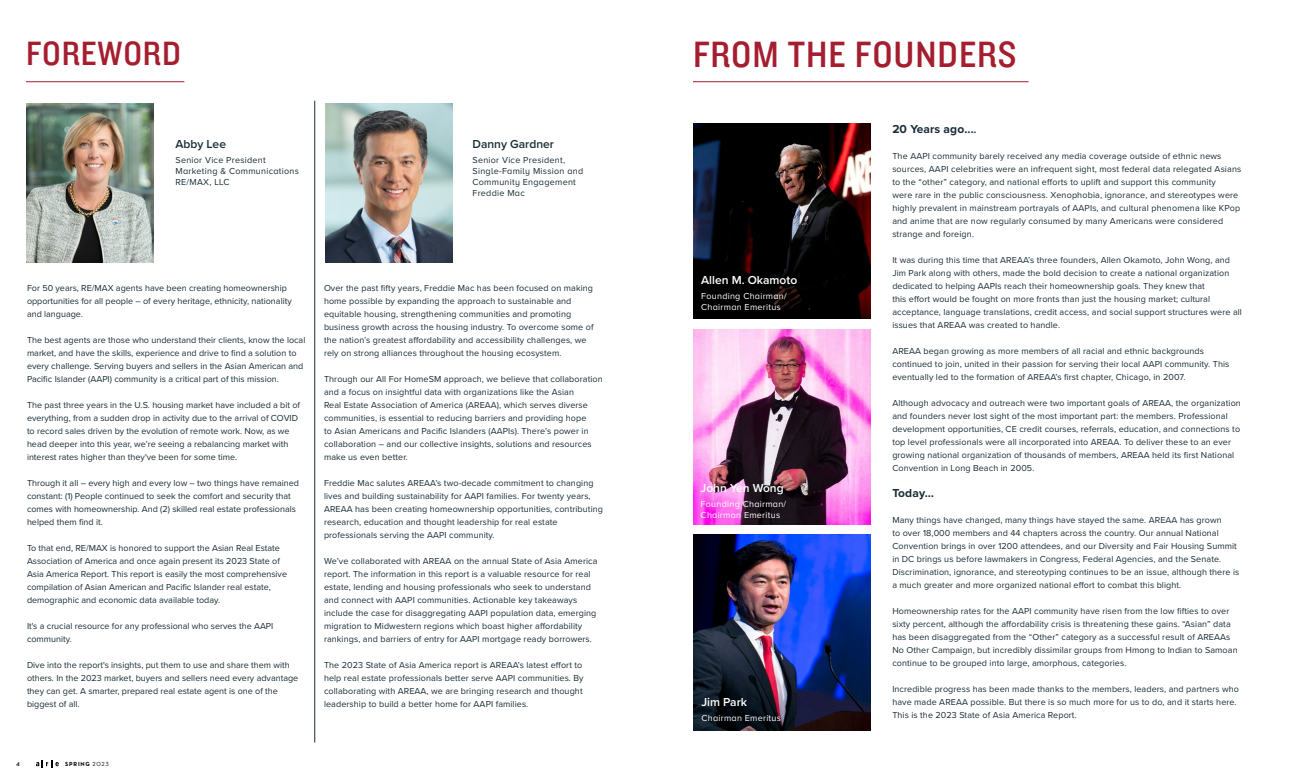
<style>
.page{position:relative;width:1296px;height:783px;background:#fff}
.page>*{position:absolute;margin:0;border:0;box-sizing:border-box;transform-origin:0 0}
.t1{font:38px "Knockout HTF30 Junior Welterwt";letter-spacing:.025em;color:#a51e2f}
.t2{font:35px "Knockout HTF30 Junior Welterwt";letter-spacing:.025em;color:#a51e2f}
.t3{font:600 12px "Proxima Nova";color:#fff}
.t4{font:700 12px "Proxima Nova";letter-spacing:.01em;color:#192d36}
.t5{font:600 12px "Proxima Nova";color:#192d36}
.t6{font:9px/13px "Proxima Nova";letter-spacing:.01em;color:#192d36}
.t7{font:9px/11px "Proxima Nova A";letter-spacing:.03em;color:#192d36}
.t8{font:9px/11px "Proxima Nova A";letter-spacing:.03em;color:#fff}
.t9{font:700 6px "Neutra Text";letter-spacing:.135em;color:#000}
.t10{font:6px "Neutra Text Demi Alt";color:#000}
.s1{font-family:"Neutra Text Book Alt";font-weight:400}
.s2{font-size:10px}
</style>
<div class="page">
<svg style="left:36px;top:760px;width:23px;height:8px"></svg>
<img style="left:26px;top:103px;width:128px;height:159px">
<img style="left:326px;top:103px;width:127px;height:159px">
<hr style="left:314px;top:101px;width:1px;height:641px;background:#192d36">
<hr style="left:693px;top:81px;width:336px;height:1px;background:#a91a2d">
<hr style="left:26px;top:81px;width:158px;height:1px;background:#a91a2d">
<img style="left:693px;top:535px;width:177px;height:195px">
<img style="left:693px;top:124px;width:177px;height:195px">
<img style="left:693px;top:329px;width:177px;height:196px">
<h2 class="t2" style="left:26px;top:35px;width:156px">FOREWORD</h2>
<h1 class="t1" style="left:693px;top:35px;width:325px">FROM THE FOUNDERS</h1>
<h3 class="t5" style="left:176px;top:135px;width:52px">Abby Lee</h3>
<p class="t7" style="left:176px;top:154px;width:125px">Senior Vice President<br>Marketing &amp; Communications<br>RE/MAX, LLC</p>
<h3 class="t5" style="left:472px;top:135px;width:83px">Danny Gardner</h3>
<p class="t7" style="left:472px;top:154px;width:112px">Senior Vice President,<br>Single-Family Mission and<br>Community Engagement<br>Freddie Mac</p>
<p class="t6" style="left:27px;top:281px;width:266px">For 50 years, RE/MAX agents have been creating homeownership opportunities for all people – of every heritage, ethnicity, nationality and language.</p>
<p class="t6" style="left:27px;top:333px;width:280px">The best agents are those who understand their clients, know the local market, and have the skills, experience and drive to find a solution to every challenge. Serving buyers and sellers in the Asian American and Pacific Islander (AAPI) community is a critical part of this mission.</p>
<p class="t6" style="left:27px;top:398px;width:275px">The past three years in the U.S. housing market have included a bit of everything, from a sudden drop in activity due to the arrival of COVID to record sales driven by the evolution of remote work. Now, as we head deeper into this year, we’re seeing a rebalancing market with interest rates higher than they've been for some time.</p>
<p class="t6" style="left:27px;top:476px;width:274px">Through it all – every high and every low – two things have remained constant: (1) People continued to seek the comfort and security that comes with homeownership. And (2) skilled real estate professionals helped them find it.</p>
<p class="t6" style="left:27px;top:541px;width:262px">To that end, RE/MAX is honored to support the Asian Real Estate Association of America and once again present its 2023 State of Asia America Report. This report is easily the most comprehensive compilation of Asian American and Pacific Islander real estate, demographic and economic data available today.</p>
<p class="t6" style="left:27px;top:619px;width:248px">It's a crucial resource for any professional who serves the AAPI community.</p>
<p class="t6" style="left:27px;top:658px;width:273px">Dive into the report's insights, put them to use and share them with others. In the 2023 market, buyers and sellers need every advantage they can get. A smarter, prepared real estate agent is one of the biggest of all.</p>
<p class="t6" style="left:324px;top:281px;width:271px">Over the past fifty years, Freddie Mac has been focused on making home possible by expanding the approach to sustainable and equitable housing, strengthening communities and promoting business growth across the housing industry. To overcome some of the nation’s greatest affordability and accessibility challenges, we rely on strong alliances throughout the housing ecosystem.</p>
<p class="t6" style="left:324px;top:372px;width:280px">Through our All For HomeSM approach, we believe that collaboration and a focus on insightful data with organizations like the Asian<br>Real Estate Association of America (AREAA), which serves diverse communities, is essential to reducing barriers and providing hope<br>to Asian Americans and Pacific Islanders (AAPIs). There’s power in collaboration – and our collective insights, solutions and resources make us even better.</p>
<p class="t6" style="left:324px;top:476px;width:281px">Freddie Mac salutes AREAA’s two-decade commitment to changing lives and building sustainability for AAPI families. For twenty years, AREAA has been creating homeownership opportunities, contributing research, education and thought leadership for real estate professionals serving the AAPI community.</p>
<p class="t6" style="left:324px;top:554px;width:275px">We’ve collaborated with AREAA on the annual State of Asia America report. The information in this report is a valuable resource for real estate, lending and housing professionals who seek to understand and connect with AAPI communities. Actionable key takeaways include the case for disaggregating AAPI population data, emerging migration to Midwestern regions which boast higher affordability rankings, and barriers of entry for AAPI mortgage ready borrowers.</p>
<p class="t6" style="left:324px;top:658px;width:261px">The 2023 State of Asia America report is AREAA’s latest effort to help real estate professionals better serve AAPI communities. By collaborating with AREAA, we are bringing research and thought leadership to build a better home for AAPI families.</p>
<p class="t10" style="left:16px;top:760px;width:5px">4</p>
<p class="t9" style="left:65px;top:760px;width:45px">SPRING <span class="s1">2023</span></p>
<h3 class="t3" style="left:701px;top:271px;width:97px">Allen M. Okamoto</h3>
<p class="t8" style="left:701px;top:290px;width:87px">Founding Chairman/<br>Chairman Emeritus</p>
<h3 class="t3" style="left:701px;top:479px;width:85px">John Yen Wong</h3>
<p class="t8" style="left:701px;top:498px;width:87px">Founding Chairman/<br>Chairman Emeritus</p>
<h3 class="t3" style="left:701px;top:693px;width:47px">Jim Park</h3>
<p class="t8" style="left:701px;top:712px;width:81px">Chairman Emeritus</p>
<h3 class="t4" style="left:892px;top:120px;width:86px">20 Years ago...<span class="s2">.</span></h3>
<p class="t6" style="left:892px;top:149px;width:350px">The AAPI community barely received any media coverage outside of ethnic news sources, AAPI celebrities were an infrequent sight, most federal data relegated Asians to the “other” category, and national efforts to uplift and support this community<br>were rare in the public consciousness. Xenophobia, ignorance, and stereotypes were highly prevalent in mainstream portrayals of AAPIs, and cultural phenomena like KPop and anime that are now regularly consumed by many Americans were considered strange and foreign.</p>
<p class="t6" style="left:892px;top:253px;width:351px">It was during this time that AREAA’s three founders, Allen Okamoto, John Wong, and Jim Park along with others, made the bold decision to create a national organization dedicated to helping AAPIs reach their homeownership goals. They knew that<br>this effort would be fought on more fronts than just the housing market; cultural acceptance, language translations, credit access, and social support structures were all issues that AREAA was created to handle.</p>
<p class="t6" style="left:892px;top:344px;width:339px">AREAA began growing as more members of all racial and ethnic backgrounds continued to join, united in their passion for serving their local AAPI community. This eventually led to the formation of AREAA’s first chapter, Chicago, in 2007.</p>
<p class="t6" style="left:892px;top:396px;width:350px">Although advocacy and outreach were two important goals of AREAA, the organization and founders never lost sight of the most important part: the members. Professional development opportunities, CE credit courses, referrals, education, and connections to top level professionals were all incorporated into AREAA. To deliver these to an ever growing national organization of thousands of members, AREAA held its first National Convention in Long Beach in 2005.</p>
<h3 class="t4" style="left:892px;top:484px;width:43px">Today…</h3>
<p class="t6" style="left:892px;top:513px;width:349px">Many things have changed, many things have stayed the same. AREAA has grown<br>to over 18,000 members and 44 chapters across the country. Our annual National Convention brings in over 1200 attendees, and our Diversity and Fair Housing Summit in DC brings us before lawmakers in Congress, Federal Agencies, and the Senate.<br>Discrimination, ignorance, and stereotyping continues to be an issue, although there is a much greater and more organized national effort to combat this blight.</p>
<p class="t6" style="left:892px;top:604px;width:347px">Homeownership rates for the AAPI community have risen from the low fifties to over sixty percent, although the affordability crisis is threatening these gains. “Asian” data has been disaggregated from the “Other” category as a successful result of AREAAs No Other Campaign, but incredibly dissimilar groups from Hmong to Indian to Samoan continue to be grouped into large, amorphous, categories.</p>
<p class="t6" style="left:892px;top:682px;width:348px">Incredible progress has been made thanks to the members, leaders, and partners who have made AREAA possible. But there is so much more for us to do, and it starts here.<br>This is the 2023 State of Asia America Report.</p>
</div>
